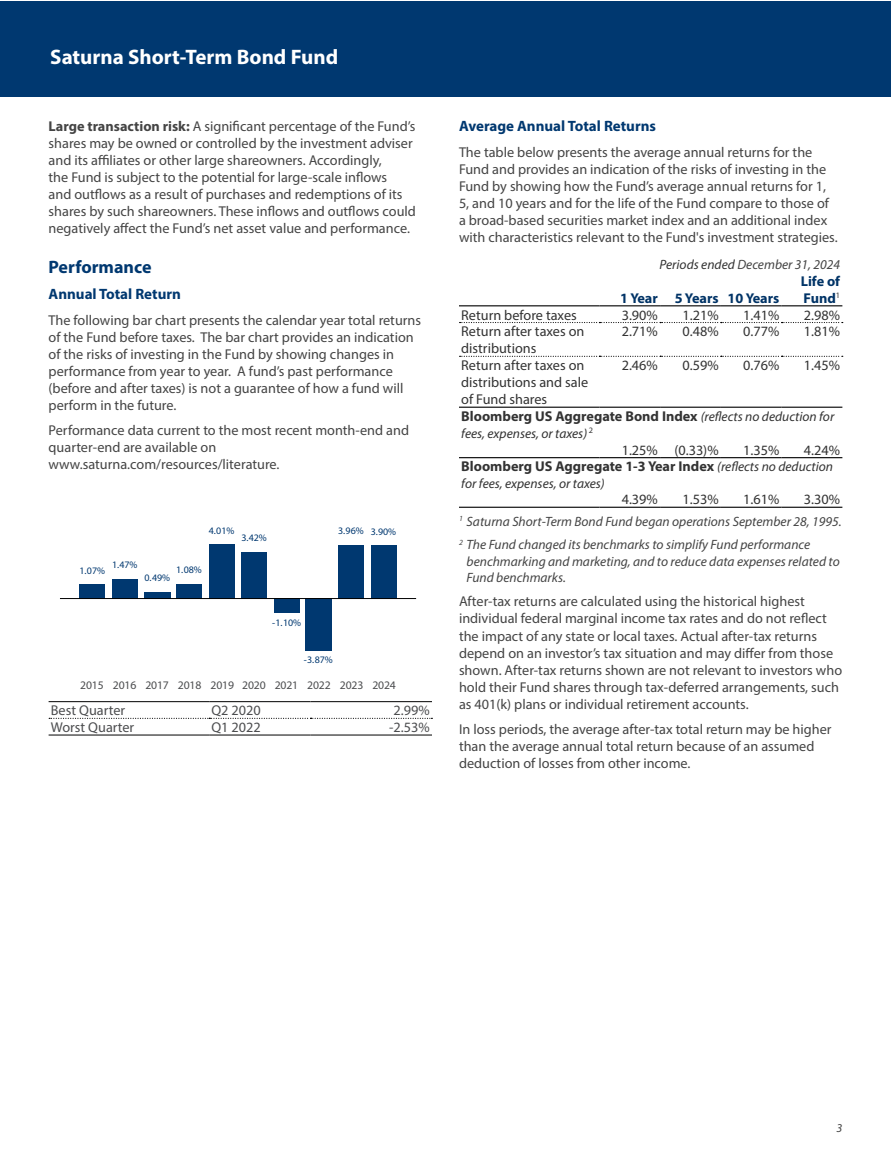
<style>
.page{position:relative;width:891px;height:1161px;background:#fff}
.page>*{position:absolute;margin:0;border:0;box-sizing:border-box;transform-origin:0 0}
.t1{font:700 21px "Myriad Pro";color:#fff}
.SectionName{font:700 18px "Myriad Pro";color:#003870}
.SectionHeaderNextCol{font:700 15px "Myriad Pro";color:#003870}
.SectionHeader{font:700 15px "Myriad Pro";color:#003870}
.BodyText{font:14.25px/17.1px "Myriad Pro";color:#444}
.BodyTextBoldStart{font:14.25px/17.1px "Myriad Pro";color:#444}
.ID0E12BG{font:700 14.25px "Myriad Pro";color:#333}
.ID0E3GAG{font:14.25px "Myriad Pro";color:#333}
.ID0EGDAG{font:14.25px/17.1px "Myriad Pro";color:#333}
.ID0EGDAG-2{font:14.25px "Myriad Pro";color:#4c4d4f}
.ID0EBXAG{font:700 14.25px/17.1px "Myriad Pro";color:#036}
.ID0E3GAG-2{font:14.25px "Myriad Pro";color:#4c4d4f}
.FootnoteText{font:italic 13.5px/16.2px "Myriad Pro";color:#444}
.ID0E12BG-2{font:italic 13.5px "Myriad Pro";color:#333}
.ID0EBSAG{font:italic 13.5px "Myriad Pro";color:#444}
.t2{font:italic 12px "Myriad Pro";color:#444}
.Pict{font:11.55px "Myriad Pro";letter-spacing:-.015em;color:#4c4d4f}
.Pict-2{font:9.9px "Myriad Pro";letter-spacing:-.01em;color:#003870}
.s1{font-weight:700}
.s2{color:#333}
.s3{font-weight:400;font-style:italic;font-size:13.5px}
</style>
<div class="page">
<div style="left:0;top:1px;width:891px;height:95px;background:#003870"></div>
<div style="left:79px;top:584px;width:26px;height:15px;background:#003870"></div>
<div style="left:112px;top:579px;width:26px;height:20px;background:#003870"></div>
<div style="left:144px;top:592px;width:26px;height:7px;background:#003870"></div>
<div style="left:176px;top:584px;width:26px;height:15px;background:#003870"></div>
<div style="left:209px;top:544px;width:26px;height:55px;background:#003870"></div>
<div style="left:241px;top:552px;width:26px;height:47px;background:#003870"></div>
<div style="left:274px;top:599px;width:26px;height:14px;background:#003870"></div>
<div style="left:306px;top:599px;width:26px;height:52px;background:#003870"></div>
<div style="left:338px;top:545px;width:26px;height:54px;background:#003870"></div>
<div style="left:371px;top:546px;width:26px;height:53px;background:#003870"></div>
<hr style="left:60px;top:598px;width:356px;height:1px;background:#000">
<hr style="left:49px;top:701px;width:160px;height:1px;background:#000">
<hr style="left:209px;top:701px;width:101px;height:1px;background:#000">
<hr style="left:310px;top:701px;width:122px;height:1px;background:#000">
<hr style="left:49px;top:735px;width:160px;height:1px;background:#000">
<hr style="left:209px;top:735px;width:101px;height:1px;background:#000">
<svg style="left:49px;top:718px;width:383px;height:1px"></svg>
<hr style="left:310px;top:735px;width:122px;height:1px;background:#000">
<hr style="left:459px;top:305px;width:140px;height:1px;background:#000">
<hr style="left:599px;top:305px;width:61px;height:1px;background:#000">
<hr style="left:660px;top:305px;width:61px;height:1px;background:#000">
<hr style="left:721px;top:305px;width:61px;height:1px;background:#000">
<hr style="left:782px;top:305px;width:60px;height:1px;background:#000">
<svg style="left:460px;top:322px;width:383px;height:1px"></svg>
<hr style="left:459px;top:407px;width:140px;height:1px;background:#000">
<hr style="left:599px;top:407px;width:61px;height:1px;background:#000">
<hr style="left:660px;top:407px;width:61px;height:1px;background:#000">
<hr style="left:721px;top:407px;width:61px;height:1px;background:#000">
<svg style="left:460px;top:356px;width:383px;height:1px"></svg>
<hr style="left:782px;top:407px;width:60px;height:1px;background:#000">
<hr style="left:459px;top:457px;width:140px;height:1px;background:#000">
<hr style="left:599px;top:457px;width:61px;height:1px;background:#000">
<hr style="left:660px;top:457px;width:61px;height:1px;background:#000">
<hr style="left:721px;top:457px;width:61px;height:1px;background:#000">
<hr style="left:782px;top:457px;width:60px;height:1px;background:#000">
<hr style="left:459px;top:507px;width:140px;height:1px;background:#000">
<hr style="left:599px;top:507px;width:61px;height:1px;background:#000">
<hr style="left:660px;top:507px;width:61px;height:1px;background:#000">
<hr style="left:721px;top:507px;width:61px;height:1px;background:#000">
<hr style="left:782px;top:507px;width:60px;height:1px;background:#000">
<h1 class="t1" style="left:50px;top:44px;width:290px">Saturna Short-Term Bond Fund</h1>
<p class="BodyTextBoldStart" style="left:49px;top:117px;width:369px"><span class="s1">Large transaction risk:</span> A significant percentage of the Fund’s shares may be owned or controlled by the investment adviser and its affiliates or other large shareowners. Accordingly,<br>the Fund is subject to the potential for large-scale inflows<br>and outflows as a result of purchases and redemptions of its shares by such shareowners. These inflows and outflows could negatively affect the Fund’s net asset value and performance.</p>
<p class="SectionName" style="left:49px;top:255px;width:104px">Performance</p>
<p class="SectionHeader" style="left:49px;top:284px;width:134px">Annual Total Return</p>
<p class="BodyText" style="left:49px;top:311px;width:374px">The following bar chart presents the calendar year total returns of the Fund before taxes. The bar chart provides an indication of the risks of investing in the Fund by showing changes in performance from year to year. A fund’s past performance (before and after taxes) is not a guarantee of how a fund will perform in the future.</p>
<p class="BodyText" style="left:49px;top:422px;width:362px">Performance data current to the most recent month-end and quarter-end are available on www.saturna.com/resources/literature.</p>
<p class="Pict-2" style="left:79px;top:564px;width:27px">1.07%</p>
<p class="Pict-2" style="left:209px;top:525px;width:27px">4.01%</p>
<p class="Pict-2" style="left:241px;top:532px;width:27px">3.42%</p>
<p class="Pict-2" style="left:112px;top:558px;width:27px">1.47%</p>
<p class="Pict-2" style="left:176px;top:563px;width:27px">1.08%</p>
<p class="Pict-2" style="left:145px;top:572px;width:27px">0.49%</p>
<p class="Pict-2" style="left:338px;top:525px;width:60px">3.96% 3.90%</p>
<p class="Pict-2" style="left:272px;top:616px;width:30px">-1.10%</p>
<p class="Pict-2" style="left:304px;top:654px;width:30px">-3.87%</p>
<p class="Pict" style="left:80px;top:678px;width:317px">2015 2016 2017 2018 2019 2020 2021 2022 2023 2024</p>
<p class="ID0EGDAG-2" style="left:51px;top:702px;width:76px">Best Quarter</p>
<p class="ID0EGDAG-2" style="left:212px;top:702px;width:51px">Q2 2020</p>
<p class="ID0E3GAG-2" style="left:394px;top:702px;width:38px">2.99%</p>
<p class="ID0EGDAG-2" style="left:51px;top:718px;width:85px">Worst Quarter</p>
<p class="ID0EGDAG-2" style="left:212px;top:718px;width:51px">Q1 2022</p>
<p class="ID0E3GAG-2" style="left:389px;top:718px;width:42px">-2.53%</p>
<p class="SectionHeaderNextCol" style="left:459px;top:116px;width:199px">Average Annual Total Returns</p>
<p class="BodyText" style="left:459px;top:143px;width:380px">The table below presents the average annual returns for the Fund and provides an indication of the risks of investing in the Fund by showing how the Fund’s average annual returns for 1, 5, and 10 years and for the life of the Fund compare to those of a broad-based securities market index and an additional index with characteristics relevant to the Fund's investment strategies.</p>
<p class="ID0EBSAG" style="left:660px;top:256px;width:182px"><span class="s2">Periods ended</span> December 31, 2024</p>
<p class="ID0EBXAG" style="left:620px;top:289px;width:39px">1 Year</p>
<p class="ID0EBXAG" style="left:675px;top:289px;width:45px">5 Years</p>
<p class="ID0EBXAG" style="left:728px;top:289px;width:53px">10 Years</p>
<p class="ID0EBXAG" style="left:801px;top:272px;width:41px">Life of<br>Fund<sup>1</sup></p>
<p class="ID0EGDAG" style="left:461px;top:306px;width:117px">Return before taxes</p>
<p class="ID0E3GAG" style="left:622px;top:306px;width:38px">3.90%</p>
<p class="ID0E3GAG" style="left:682px;top:306px;width:38px">1.21%</p>
<p class="ID0E3GAG" style="left:743px;top:306px;width:38px">1.41%</p>
<p class="ID0E3GAG" style="left:804px;top:306px;width:38px">2.98%</p>
<p class="ID0EGDAG" style="left:461px;top:323px;width:125px">Return after taxes on distributions</p>
<p class="ID0E3GAG" style="left:622px;top:323px;width:38px">2.71%</p>
<p class="ID0E3GAG" style="left:682px;top:323px;width:38px">0.48%</p>
<p class="ID0E3GAG" style="left:743px;top:323px;width:38px">0.77%</p>
<p class="ID0E3GAG" style="left:804px;top:323px;width:38px">1.81%</p>
<p class="ID0EGDAG" style="left:461px;top:356px;width:129px">Return after taxes on distributions and sale of Fund shares</p>
<p class="ID0E3GAG" style="left:622px;top:356px;width:38px">2.46%</p>
<p class="ID0E3GAG" style="left:682px;top:356px;width:38px">0.59%</p>
<p class="ID0E3GAG" style="left:743px;top:356px;width:38px">0.76%</p>
<p class="ID0E3GAG" style="left:804px;top:356px;width:38px">1.45%</p>
<p class="ID0E12BG" style="left:461px;top:407px;width:375px">Bloomberg US Aggregate Bond Index <span class="s3">(reflects no deduction for</span></p>
<p class="ID0E12BG-2" style="left:461px;top:425px;width:133px">fees, expenses, or taxes) <sup>2</sup></p>
<p class="ID0E3GAG" style="left:622px;top:441px;width:38px">1.25%</p>
<p class="ID0E3GAG" style="left:674px;top:441px;width:46px">(0.33)%</p>
<p class="ID0E3GAG" style="left:743px;top:441px;width:38px">1.35%</p>
<p class="ID0E3GAG" style="left:804px;top:441px;width:38px">4.24%</p>
<p class="ID0E12BG" style="left:461px;top:457px;width:373px">Bloomberg US Aggregate 1-3 Year Index <span class="s3">(reflects no deduction</span></p>
<p class="ID0E12BG-2" style="left:461px;top:475px;width:145px">for fees, expenses, or taxes)</p>
<p class="ID0E3GAG" style="left:622px;top:491px;width:38px">4.39%</p>
<p class="ID0E3GAG" style="left:682px;top:491px;width:38px">1.53%</p>
<p class="ID0E3GAG" style="left:743px;top:491px;width:38px">1.61%</p>
<p class="ID0E3GAG" style="left:804px;top:491px;width:38px">3.30%</p>
<p class="FootnoteText" style="left:459px;top:513px;width:384px"><sup>1</sup> Saturna Short-Term Bond Fund began operations September 28, 1995.</p>
<p class="FootnoteText" style="left:467px;top:536px;width:375px;text-indent:-8px"><sup>2</sup> The Fund changed its benchmarks to simplify Fund performance benchmarking and marketing, and to reduce data expenses related to<br>Fund benchmarks.</p>
<p class="BodyText" style="left:459px;top:593px;width:385px">After-tax returns are calculated using the historical highest individual federal marginal income tax rates and do not reflect the impact of any state or local taxes. Actual after-tax returns depend on an investor’s tax situation and may differ from those shown. After-tax returns shown are not relevant to investors who hold their Fund shares through tax-deferred arrangements, such as 401(k) plans or individual retirement accounts.</p>
<p class="BodyText" style="left:459px;top:720px;width:374px">In loss periods, the average after-tax total return may be higher than the average annual total return because of an assumed deduction of losses from other income.</p>
<p class="t2" style="left:836px;top:1121px;width:7px">3</p>
</div>
